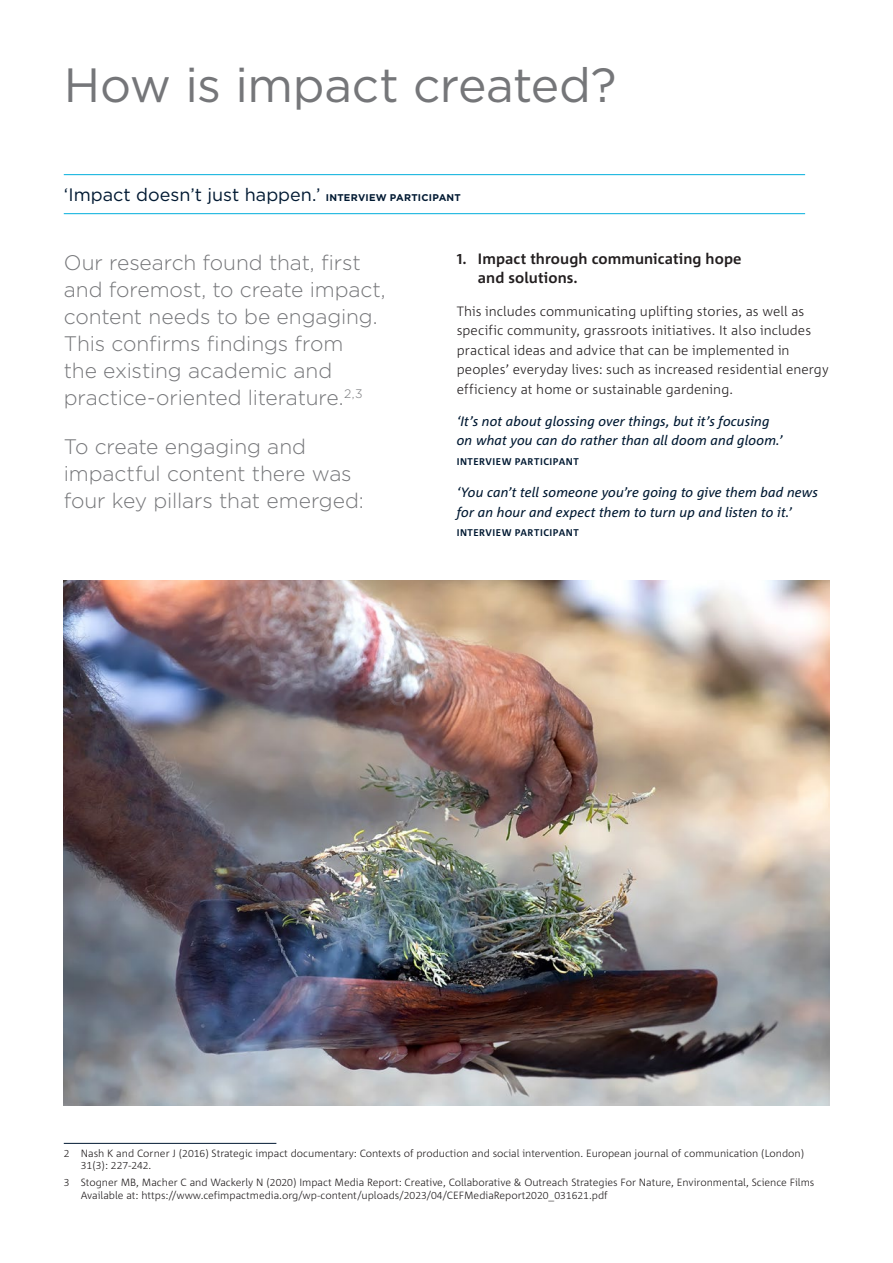
<style>
.page{position:relative;width:893px;height:1263px;background:#fff}
.page>*{position:absolute;margin:0;border:0;box-sizing:border-box;transform-origin:0 0}
.H1_Page_Title_A4{font:48px "Gotham";letter-spacing:-.01em;color:#757679}
.Introduction_A4{font:300 21px/27px "Gotham";letter-spacing:-.005em;color:#757679}
.Pull_quote{font:18px "Gotham";color:#001932}
.t1{font:700 15px/19.5px "Corpid C1";letter-spacing:.005em;color:#231f20}
.Body_Copy{font:300 13.5px/19.5px "Corpid C1";letter-spacing:.005em;color:#231f20}
.Body_Copy-2{font:italic 13.5px/19.5px "Corpid C1";letter-spacing:.005em;color:#001932}
.Footnote_second{font:300 10.5px/12.6px "Corpid C1";color:#231f20}
.Footnote{font:300 10.5px/12.6px "Corpid C1";color:#231f20}
.Body_Copy-3{font:700 9.75px "Corpid C1";letter-spacing:.05em;color:#001932}
.s1{font-weight:700;font-size:9.75px}
</style>
<div class="page">
<img style="left:64px;top:580px;width:765px;height:526px">
<hr style="left:64px;top:174px;width:741px;height:1px;background:#00aedc">
<hr style="left:64px;top:213px;width:741px;height:1px;background:#00aedc">
<hr style="left:64px;top:1143px;width:212px;height:1px;background:#001932">
<h1 class="H1_Page_Title_A4" style="left:64px;top:54px;width:554px">How is impact created?</h1>
<p class="Pull_quote" style="left:64px;top:183px;width:399px">‘Impact doesn’t just happen.’ <span class="s1">INTERVIEW PARTICIPANT</span></p>
<p class="Introduction_A4" style="left:64px;top:249px;width:323px">Our research found that, first and foremost, to create impact, content needs to be engaging.<br>This confirms findings from<br>the existing academic and practice‑oriented literature.<sup>2,3</sup></p>
<p class="Introduction_A4" style="left:64px;top:432px;width:302px">To create engaging and impactful content there was four key pillars that emerged:</p>
<p class="t1" style="left:478px;top:248px;width:265px;text-indent:-21px">1. Impact through communicating hope and solutions.</p>
<p class="Body_Copy" style="left:457px;top:301px;width:373px">This includes communicating uplifting stories, as well as specific community, grassroots initiatives. It also includes practical ideas and advice that can be implemented in peoples’ everyday lives: such as increased residential energy efficiency at home or sustainable gardening.</p>
<p class="Body_Copy-2" style="left:457px;top:411px;width:327px">‘It’s not about glossing over things, but it’s focusing on what you can do rather than all doom and gloom.’</p>
<p class="Body_Copy-3" style="left:457px;top:455px;width:124px">INTERVIEW PARTICIPANT</p>
<p class="Body_Copy-2" style="left:457px;top:482px;width:363px">‘You can’t tell someone you’re going to give them bad news for an hour and expect them to turn up and listen to it.’</p>
<p class="Body_Copy-3" style="left:457px;top:527px;width:124px">INTERVIEW PARTICIPANT</p>
<p class="Footnote" style="left:81px;top:1146px;width:725px;text-indent:-17px">2 Nash K and Corner J (2016) Strategic impact documentary: Contexts of production and social intervention. European journal of communication (London)<br>31(3): 227-242.</p>
<p class="Footnote_second" style="left:81px;top:1176px;width:735px;text-indent:-17px">3 Stogner MB, Macher C and Wackerly N (2020) Impact Media Report: Creative, Collaborative &amp; Outreach Strategies For Nature, Environmental, Science Films<br>Available at: https://www.cefimpactmedia.org/wp-content/uploads/2023/04/CEFMediaReport2020_031621.pdf</p>
</div>
